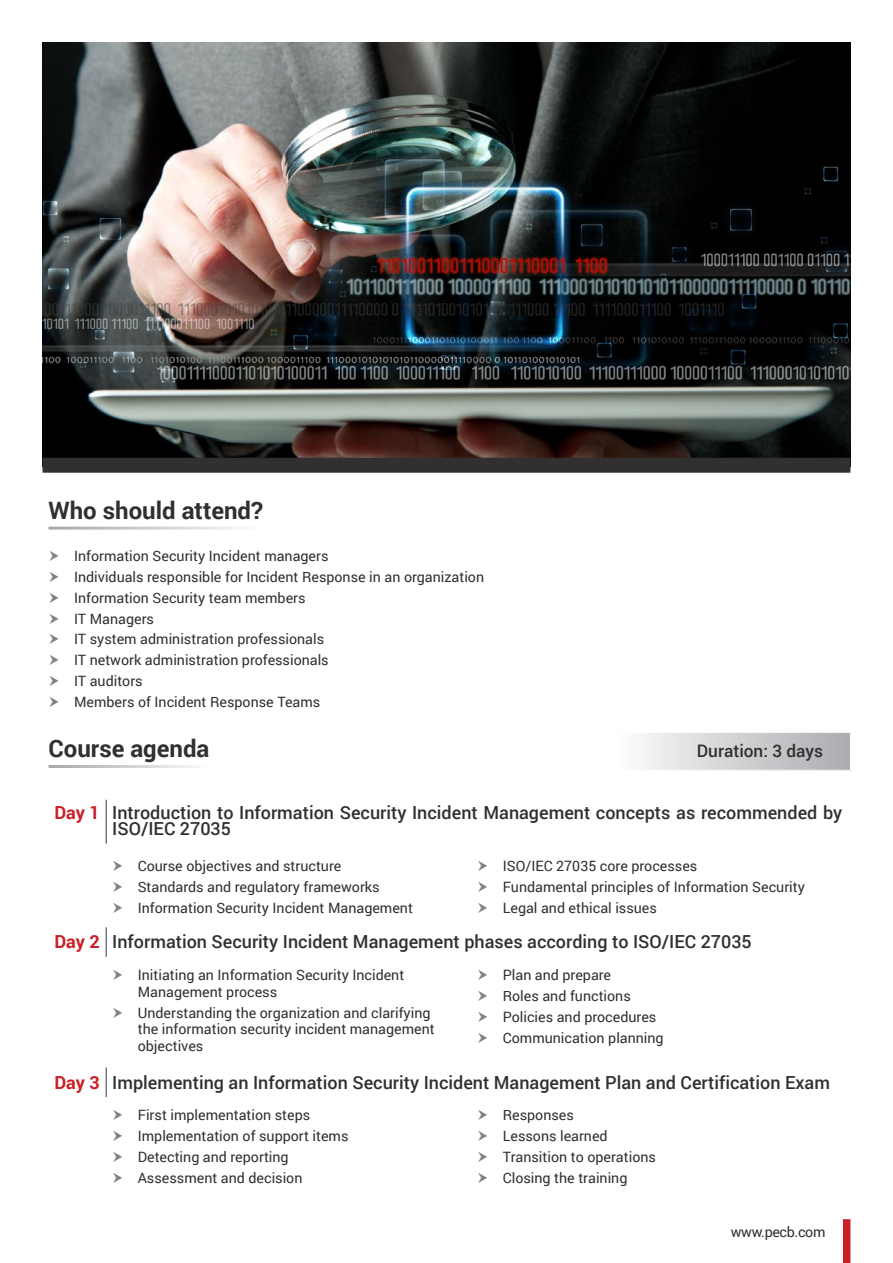
<style>
.page{position:relative;width:893px;height:1263px;background:#fff}
.page>*{position:absolute;margin:0;border:0;box-sizing:border-box;transform-origin:0 0}
.t1{font:700 24px "Roboto";color:#312f30}
.t2{font:500 18px/16.5px "Roboto";color:#312f30}
.t3{font:700 18px "Roboto";letter-spacing:-.005em;color:#ca2026}
.t4{font:500 17.25px "Roboto";color:#312f30}
.Bullet_Points{font:14.25px/16.5px "Roboto";color:#312f30}
.Bullet_Points-2{font:14.25px "Roboto";letter-spacing:-.025em;color:#312f30}
</style>
<div class="page">
<img style="left:43px;top:43px;width:807px;height:415px">
<div style="left:43px;top:458px;width:807px;height:15px;background:#312f30"></div>
<svg style="left:642px;top:733px;width:208px;height:37px"></svg>
<hr style="left:105px;top:800px;width:2px;height:44px;background:#76787b">
<hr style="left:105px;top:927px;width:2px;height:30px;background:#76787b">
<hr style="left:105px;top:1067px;width:2px;height:30px;background:#76787b">
<div style="left:843px;top:1219px;width:7px;height:44px;background:#ca2026"></div>
<p class="t1" style="left:49px;top:494px;width:216px">Who should attend?</p>
<p class="Bullet_Points" style="left:74px;top:547px;width:256px">Information Security Incident managers</p>
<p class="Bullet_Points" style="left:74px;top:568px;width:412px">Individuals responsible for Incident Response in an organization</p>
<p class="Bullet_Points" style="left:74px;top:589px;width:233px">Information Security team members</p>
<p class="Bullet_Points" style="left:74px;top:610px;width:81px">IT Managers</p>
<p class="Bullet_Points" style="left:74px;top:630px;width:252px">IT system administration professionals</p>
<p class="Bullet_Points" style="left:74px;top:651px;width:256px">IT network administration professionals</p>
<p class="Bullet_Points" style="left:74px;top:672px;width:70px">IT auditors</p>
<p class="Bullet_Points" style="left:74px;top:693px;width:248px">Members of Incident Response Teams</p>
<p class="t1" style="left:49px;top:732px;width:162px">Course agenda</p>
<p class="t4" style="left:697px;top:738px;width:128px">Duration: 3 days</p>
<p class="t3" style="left:55px;top:799px;width:47px">Day 1</p>
<p class="t2" style="left:112px;top:803px;width:731px">Introduction to Information Security Incident Management concepts as recommended by<br>ISO/IEC 27035</p>
<p class="Bullet_Points" style="left:138px;top:857px;width:205px">Course objectives and structure</p>
<p class="Bullet_Points" style="left:138px;top:878px;width:243px">Standards and regulatory frameworks</p>
<p class="Bullet_Points" style="left:138px;top:899px;width:277px">Information Security Incident Management</p>
<p class="Bullet_Points" style="left:503px;top:857px;width:196px">ISO/IEC 27035 core processes</p>
<p class="Bullet_Points" style="left:503px;top:878px;width:304px">Fundamental principles of Information Security</p>
<p class="Bullet_Points" style="left:503px;top:899px;width:156px">Legal and ethical issues</p>
<p class="t3" style="left:55px;top:929px;width:47px">Day 2</p>
<p class="t2" style="left:112px;top:933px;width:641px">Information Security Incident Management phases according to ISO/IEC 27035</p>
<p class="Bullet_Points" style="left:138px;top:966px;width:268px">Initiating an Information Security Incident<br>Management process</p>
<p class="Bullet_Points" style="left:138px;top:1004px;width:298px">Understanding the organization and clarifying the information security incident management objectives</p>
<p class="Bullet_Points" style="left:503px;top:966px;width:110px">Plan and prepare</p>
<p class="Bullet_Points" style="left:503px;top:987px;width:130px">Roles and functions</p>
<p class="Bullet_Points" style="left:503px;top:1008px;width:155px">Policies and procedures</p>
<p class="Bullet_Points" style="left:503px;top:1029px;width:162px">Communication planning</p>
<p class="t3" style="left:55px;top:1069px;width:47px">Day 3</p>
<p class="t2" style="left:112px;top:1073px;width:719px">Implementing an Information Security Incident Management Plan and Certification Exam</p>
<p class="Bullet_Points" style="left:138px;top:1106px;width:174px">First implementation steps</p>
<p class="Bullet_Points" style="left:138px;top:1127px;width:212px">Implementation of support items</p>
<p class="Bullet_Points" style="left:138px;top:1148px;width:152px">Detecting and reporting</p>
<p class="Bullet_Points" style="left:138px;top:1169px;width:166px">Assessment and decision</p>
<p class="Bullet_Points" style="left:503px;top:1106px;width:73px">Responses</p>
<p class="Bullet_Points" style="left:503px;top:1127px;width:106px">Lessons learned</p>
<p class="Bullet_Points" style="left:503px;top:1148px;width:155px">Transition to operations</p>
<p class="Bullet_Points" style="left:503px;top:1169px;width:126px">Closing the training</p>
<p class="Bullet_Points-2" style="left:731px;top:1221px;width:96px">www.pecb.com</p>
</div>
